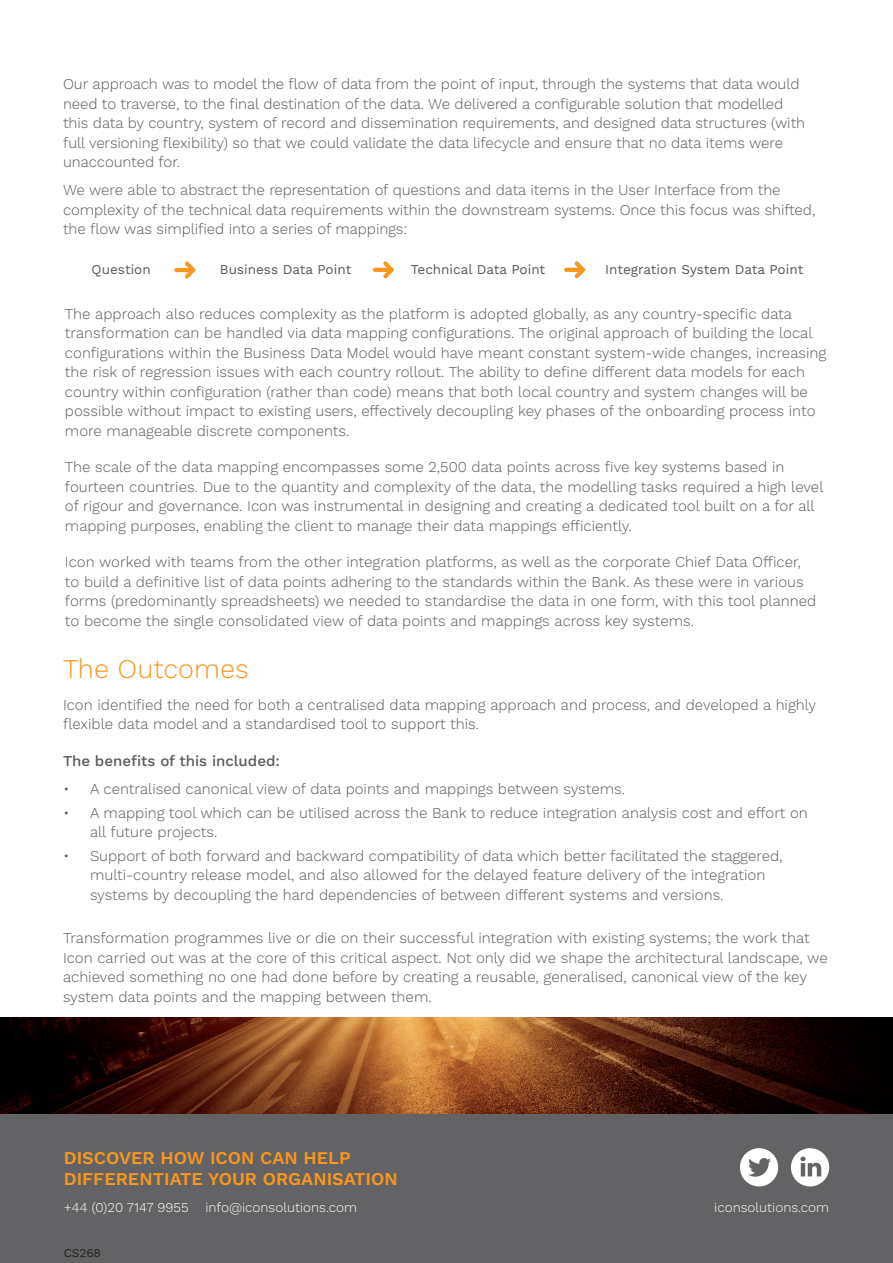
<style>
.page{position:relative;width:893px;height:1263px;background:#fff}
.page>*{position:absolute;margin:0;border:0;box-sizing:border-box;transform-origin:0 0}
.Body_Bullets{font:300 27px "Work Sans";color:#f7971d}
.Body{font:600 18px/21px "Work Sans";color:#f7971d}
.Body-2{font:300 15px/19.5px "Work Sans";color:#57585a}
.Body_Bullets-2{font:300 15px/19.5px "Work Sans";letter-spacing:-.005em;color:#57585a}
.Body_Bullets-3{font:500 15px "Work Sans";color:#57585a}
.Body-3{font:13.5px "Work Sans";color:#57585a}
.Body-4{font:300 13.5px "Work Sans";color:#fff}
.Stand_First{font:12px "Work Sans";letter-spacing:-.01em;color:#231f20}
</style>
<div class="page">
<img style="left:0;top:1017px;width:893px;height:97px">
<div style="left:0;top:1114px;width:893px;height:149px;background:#636366"></div>
<svg style="left:740px;top:1148px;width:38px;height:38px"></svg>
<svg style="left:791px;top:1148px;width:38px;height:38px"></svg>
<svg style="left:174px;top:261px;width:22px;height:18px"></svg>
<svg style="left:373px;top:261px;width:21px;height:17px"></svg>
<svg style="left:564px;top:261px;width:21px;height:17px"></svg>
<p class="Body_Bullets-2" style="left:63px;top:75px;width:744px">Our approach was to model the flow of data from the point of input, through the systems that data would need to traverse, to the final destination of the data. We delivered a configurable solution that modelled this data by country, system of record and dissemination requirements, and designed data structures (with full versioning flexibility) so that we could validate the data lifecycle and ensure that no data items were unaccounted for.</p>
<p class="Body_Bullets-2" style="left:63px;top:181px;width:754px">We were able to abstract the representation of questions and data items in the User Interface from the complexity of the technical data requirements within the downstream systems. Once this focus was shifted, the flow was simplified into a series of mappings:</p>
<p class="Body-3" style="left:92px;top:261px;width:61px">Question</p>
<p class="Body-3" style="left:220px;top:261px;width:133px">Business Data Point</p>
<p class="Body-3" style="left:411px;top:261px;width:136px">Technical Data Point</p>
<p class="Body-3" style="left:605px;top:261px;width:200px">Integration System Data Point</p>
<p class="Body-2" style="left:65px;top:305px;width:763px">The approach also reduces complexity as the platform is adopted globally, as any country-specific data transformation can be handled via data mapping configurations. The original approach of building the local configurations within the Business Data Model would have meant constant system-wide changes, increasing the risk of regression issues with each country rollout. The ability to define different data models for each country within configuration (rather than code) means that both local country and system changes will be possible without impact to existing users, effectively decoupling key phases of the onboarding process into more manageable discrete components.</p>
<p class="Body-2" style="left:65px;top:458px;width:760px">The scale of the data mapping encompasses some 2,500 data points across five key systems based in fourteen countries. Due to the quantity and complexity of the data, the modelling tasks required a high level of rigour and governance. Icon was instrumental in designing and creating a dedicated tool built on a for all mapping purposes, enabling the client to manage their data mappings efficiently.</p>
<p class="Body-2" style="left:65px;top:553px;width:753px">Icon worked with teams from the other integration platforms, as well as the corporate Chief Data Officer, to build a definitive list of data points adhering to the standards within the Bank. As these were in various forms (predominantly spreadsheets) we needed to standardise the data in one form, with this tool planned to become the single consolidated view of data points and mappings across key systems.</p>
<p class="Body_Bullets" style="left:63px;top:652px;width:187px">The Outcomes</p>
<p class="Body_Bullets-2" style="left:63px;top:695px;width:755px">Icon identified the need for both a centralised data mapping approach and process, and developed a highly flexible data model and a standardised tool to support this.</p>
<p class="Body_Bullets-3" style="left:63px;top:752px;width:218px">The benefits of this included:</p>
<p class="Body-2" style="left:63px;top:779px;width:564px">• A centralised canonical view of data points and mappings between systems.</p>
<p class="Body-2" style="left:90px;top:803px;width:719px;text-indent:-27px">• A mapping tool which can be utilised across the Bank to reduce integration analysis cost and effort on all future projects.</p>
<p class="Body-2" style="left:90px;top:846px;width:694px;text-indent:-27px">• Support of both forward and backward compatibility of data which better facilitated the staggered, multi-country release model, and also allowed for the delayed feature delivery of the integration systems by decoupling the hard dependencies of between different systems and versions.</p>
<p class="Body_Bullets-2" style="left:63px;top:929px;width:766px">Transformation programmes live or die on their successful integration with existing systems; the work that Icon carried out was at the core of this critical aspect. Not only did we shape the architectural landscape, we achieved something no one had done before by creating a reusable, generalised, canonical view of the key system data points and the mapping between them.</p>
<p class="Body" style="left:64px;top:1149px;width:336px">DISCOVER HOW ICON CAN HELP<br>DIFFERENTIATE YOUR ORGANISATION</p>
<p class="Body-4" style="left:64px;top:1199px;width:126px">+44 (0)20 7147 9955</p>
<p class="Body-4" style="left:206px;top:1199px;width:153px">info@iconsolutions.com</p>
<p class="Body-4" style="left:714px;top:1199px;width:116px">iconsolutions.com</p>
<p class="Stand_First" style="left:64px;top:1245px;width:39px">CS268</p>
</div>
